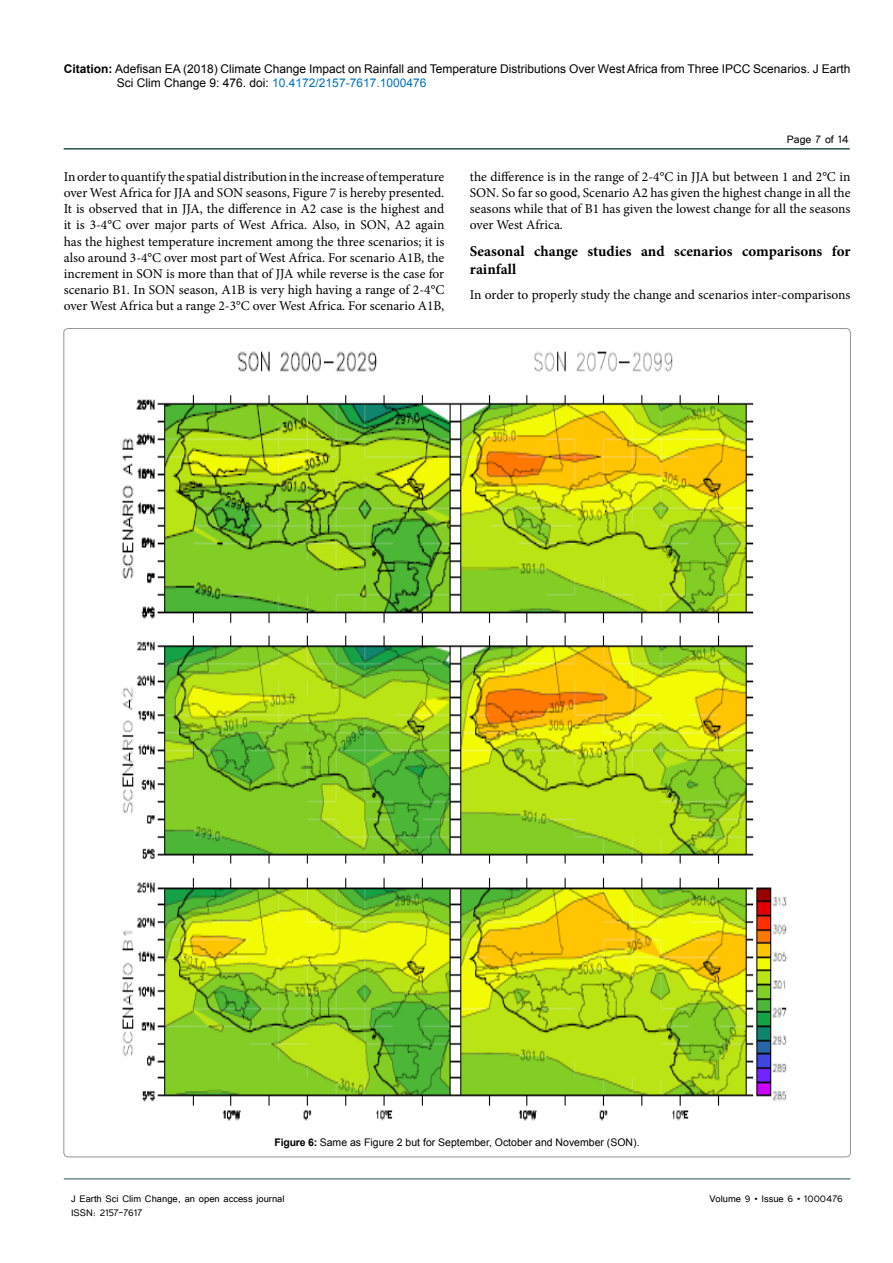
<style>
.page{position:relative;width:893px;height:1263px;background:#fff}
.page>*{position:absolute;margin:0;border:0;box-sizing:border-box;transform-origin:0 0}
.t1{font:700 15px/18px "Minion Pro";color:#000}
.t2{font:13.5px/16.2px "Minion Pro";letter-spacing:-.005em;color:#000;text-align:justify}
.t3{font:13.5px "Tunga";color:#000}
.t4{font:12px/14.4px "Arial";color:#000}
.t5{font:12px "Tunga";color:#000}
.t6{font:10.5px "Arial";color:#000}
.s1{font-weight:700}
.s2{color:#0072bc}
</style>
<div class="page">
<hr style="left:64px;top:148px;width:786px;height:2px;background:#265150">
<hr style="left:64px;top:1179px;width:786px;height:1px;background:#265150">
<img style="left:122px;top:351px;width:665px;height:770px">
<p class="t4" style="left:117px;top:61px;width:735px;text-indent:-53px"><span class="s1">Citation:</span> Adefisan EA (2018) Climate Change Impact on Rainfall and Temperature Distributions Over West Africa from Three IPCC Scenarios. J Earth<br>Sci Clim Change 9: 476. doi: <span class="s2">10.4172/2157-7617.1000476</span></p>
<p class="t3" style="left:787px;top:131px;width:64px">Page 7 of 14</p>
<p class="t2" style="left:64px;top:168px;width:382px">In order to quantify the spatial distribution in the increase of temperature over West Africa for JJA and SON seasons, Figure 7 is hereby presented.<br>It is observed that in JJA, the difference in A2 case is the highest and it is 3-4°C over major parts of West Africa. Also, in SON, A2 again has the highest temperature increment among the three scenarios; it is also around 3-4°C over most part of West Africa. For scenario A1B, the increment in SON is more than that of JJA while reverse is the case for scenario B1. In SON season, A1B is very high having a range of 2-4°C over West Africa but a range 2-3°C over West Africa. For scenario A1B,</p>
<p class="t2" style="left:470px;top:168px;width:382px">the difference is in the range of 2-4°C in JJA but between 1 and 2°C in SON. So far so good, Scenario A2 has given the highest change in all the seasons while that of B1 has given the lowest change for all the seasons over West Africa.</p>
<p class="t1" style="left:470px;top:242px;width:382px">Seasonal change studies and scenarios comparisons for rainfall</p>
<p class="t2" style="left:470px;top:286px;width:382px">In order to properly study the change and scenarios inter-comparisons</p>
<p class="t6" style="left:275px;top:1135px;width:366px"><span class="s1">Figure 6:</span> Same as Figure 2 but for September, October and November (SON).</p>
<p class="t5" style="left:71px;top:1190px;width:215px">J Earth Sci Clim Change, an open access journal</p>
<p class="t5" style="left:709px;top:1190px;width:135px">Volume 9 • Issue 6 • 1000476</p>
<p class="t5" style="left:71px;top:1205px;width:73px">ISSN: 2157-7617</p>
</div>
